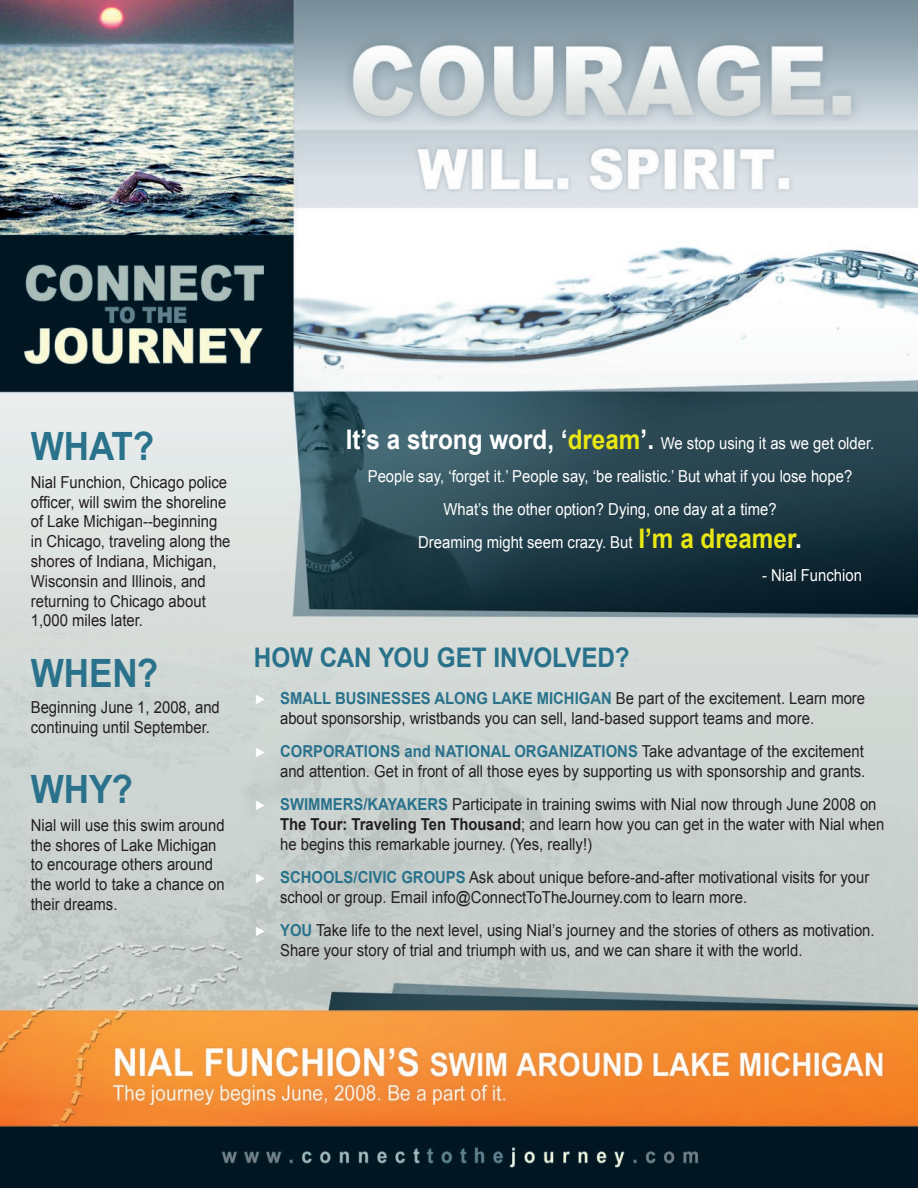
<style>
.page{position:relative;width:918px;height:1188px;background:#fff}
.page>*{position:absolute;margin:0;border:0;box-sizing:border-box;transform-origin:0 0}
.t1{font:700 39px "Arial";color:#2a728c;scale:.9 1}
.t2{font:700 27px "Arial";color:#2a728c;scale:.9 1}
.Bullets{font:16.5px/19.8px "Arial";color:#231f20;scale:.9 1}
.t3{font:16.5px/33px "Arial";color:#fff;text-align:center;scale:.9 1}
.Bullets-2{font:700 16.5px "Arial";color:#2a728c;scale:.9 1}
.s1{font-weight:700;font-size:27px}
.s2{font-weight:700;font-size:27px;color:#e8e613}
.s3{font-weight:400;font-size:13.5px;color:#fff}
.s4{font-weight:700;color:#2a728c}
.s5{font-size:13.5px;color:#fff}
.s6{font-weight:700}
</style>
<div class="page">
<img style="left:0;top:0;width:918px;height:1188px">
<p class="t1" style="left:31px;top:421px;width:139px">What?</p>
<p class="Bullets" style="left:31px;top:472px;width:223px">Nial Funchion, Chicago police officer, will swim the shoreline of Lake Michigan--beginning in Chicago, traveling along the shores of Indiana, Michigan,<br>Wisconsin and Illinois, and returning to Chicago about<br>1,000 miles later.</p>
<p class="t1" style="left:31px;top:647px;width:143px">When?</p>
<p class="Bullets" style="left:31px;top:698px;width:212px">Beginning June 1, 2008, and continuing until September.</p>
<p class="t1" style="left:31px;top:764px;width:115px">Why?</p>
<p class="Bullets" style="left:31px;top:815px;width:217px">Nial will use this swim around the shores of Lake Michigan to encourage others around the world to take a chance on their dreams.</p>
<p class="t3" style="left:346px;top:427px;width:589px"><span class="s1">It’s a strong word, ‘</span><span class="s2">dream</span><span class="s1">’.</span> We stop using it as we get older.<br>People say, ‘forget it.’ People say, ‘be realistic.’ But what if you lose hope?<br>What’s the other option? Dying, one day at a time?</p>
<p class="t3" style="left:418px;top:526px;width:428px">Dreaming might seem crazy. But <span class="s2">I’m a dreamer</span><span class="s1">.</span></p>
<p class="t3" style="left:762px;top:559px;width:112px">- Nial Funchion</p>
<p class="t2" style="left:254px;top:640px;width:419px">How Can You Get Involved?</p>
<p class="Bullets-2" style="left:255px;top:688px;width:65px"><span class="s3">►</span> SMALL</p>
<p class="Bullets-2" style="left:335px;top:688px;width:123px">BUSINESSES ALON</p>
<p class="Bullets" style="left:280px;top:689px;width:652px;text-indent:196px"><span class="s4">G LAKE MICHIGAN</span> Be part of the excitement. Learn more about sponsorship, wristbands you can sell, land-based support teams and more.</p>
<p class="Bullets-2" style="left:255px;top:741px;width:251px"><span class="s3">►</span> CORPORATIONS and NATIONAL</p>
<p class="Bullets" style="left:280px;top:742px;width:652px;text-align:right"><span class="s4">ORGAN IZATION S</span> Take advantage of the excitement<br>and attention. Get in front of all those eyes by supporting us with sponsorship and grants.</p>
<p class="Bullets" style="left:280px;top:795px;width:673px;text-indent:-26px"><span class="s5">►</span> <span class="s4">SWIMMERS/KAYAKERS</span> Participate in training swims with Nial now through June 2008 on<br><span class="s6">The Tour: Traveling Ten Thousand</span>; and learn how you can get in the water with Nial when he begins this remarkable journey. (Yes, really!)</p>
<p class="Bullets-2" style="left:255px;top:867px;width:64px"><span class="s3">►</span> SCHOOL</p>
<p class="Bullets" style="left:280px;top:868px;width:656px;text-indent:64px"><span class="s4">S/CIVIC GROU PS</span> Ask about unique before-and-after motivational visits for your school or group. Email info@ConnectToTheJourney.com to learn more.</p>
<p class="Bullets-2" style="left:255px;top:920px;width:41px"><span class="s3">►</span> YOU</p>
<p class="Bullets" style="left:280px;top:921px;width:662px;text-indent:36px">Take life to the next level, using Nial’s journey and the stories of others as motivation.<br>Share your story of trial and triumph with us, and we can share it with the world.</p>
</div>
